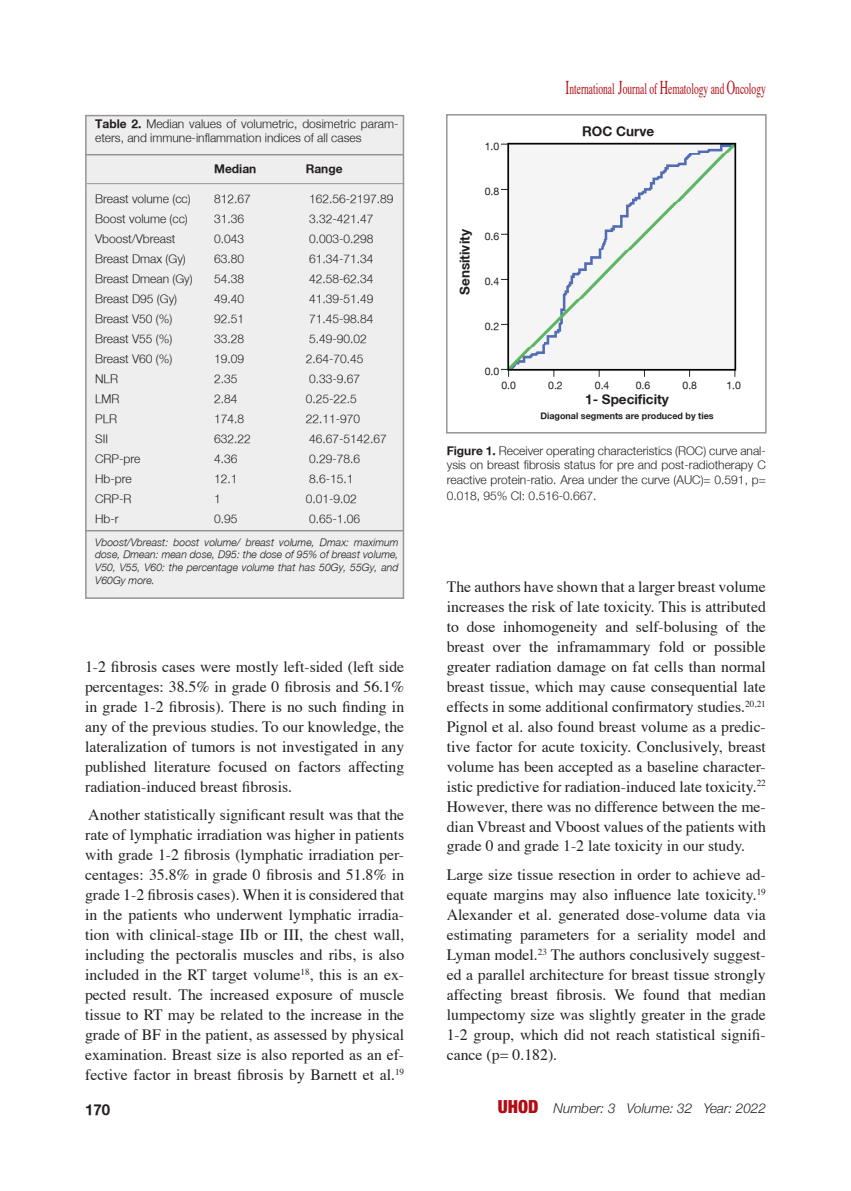
<style>
.page{position:relative;width:851px;height:1191px;background:#fff}
.page>*{position:absolute;margin:0;border:0;box-sizing:border-box;transform-origin:0 0}
.t1{font:15.9px "Times";color:#b00d15;scale:.6 1}
.t2{font:15.75px/20px "Times";color:#231f20;text-align:justify}
.t3{font:700 15px "Helvetica Neu";color:#231f20}
.t4{font:700 13.5px "Helvetica Neu";color:#231f20}
.t5{font:italic 300 13.5px "Helvetica Neue";color:#231f20}
.t6{font:300 12px/14.4px "Helvetica Neu";color:#231f20}
.t7{font:700 12px "Helvetica Neu";color:#231f20}
.t8{font:italic 300 10.5px/12.6px "Helvetica Neu";color:#231f20;text-align:justify}
.t9{font:10.5px "Helvetica Neu";color:#231f20}
.t10{font:700 9px "Helvetica Neu";color:#231f20}
.s1{font-weight:700}
.s2{font-size:19.5px}
.s3{font-weight:900;font-style:normal;font-stretch:condensed;font-size:18px;color:#b00d15}
</style>
<div class="page">
<div style="left:86px;top:116px;width:317px;height:482px;background:#eeeeef"></div>
<div style="left:85px;top:115px;width:319px;height:484px;border:2px solid #939598"></div>
<hr style="left:85px;top:154px;width:318px;height:1px;background:#939598">
<hr style="left:87px;top:183px;width:317px;height:1px;background:#939598">
<hr style="left:85px;top:530px;width:318px;height:1px;background:#939598">
<img style="left:501px;top:142px;width:236px;height:235px">
<div style="left:446px;top:114px;width:320px;height:319px;border:2px solid #939598"></div>
<p class="t6" style="left:95px;top:116px;width:305px"><span class="s1">Table 2.</span> Median values of volumetric, dosimetric param&shy;eters, and immune-inflammation indices of all cases</p>
<p class="t7" style="left:214px;top:161px;width:44px">Median</p>
<p class="t7" style="left:306px;top:161px;width:38px">Range</p>
<p class="t6" style="left:95px;top:192px;width:97px">Breast volume (cc)</p>
<p class="t6" style="left:214px;top:192px;width:38px">812.67</p>
<p class="t6" style="left:309px;top:192px;width:86px">162.56-2197.89</p>
<p class="t6" style="left:95px;top:212px;width:94px">Boost volume (cc)</p>
<p class="t6" style="left:214px;top:212px;width:32px">31.36</p>
<p class="t6" style="left:309px;top:212px;width:66px">3.32-421.47</p>
<p class="t6" style="left:95px;top:231px;width:82px">Vboost/Vbreast</p>
<p class="t6" style="left:214px;top:231px;width:32px">0.043</p>
<p class="t6" style="left:309px;top:231px;width:66px">0.003-0.298</p>
<p class="t6" style="left:95px;top:251px;width:92px">Breast Dmax (Gy)</p>
<p class="t6" style="left:214px;top:251px;width:32px">63.80</p>
<p class="t6" style="left:309px;top:251px;width:66px">61.34-71.34</p>
<p class="t6" style="left:95px;top:271px;width:99px">Breast Dmean (Gy)</p>
<p class="t6" style="left:214px;top:271px;width:32px">54.38</p>
<p class="t6" style="left:309px;top:271px;width:66px">42.58-62.34</p>
<p class="t6" style="left:95px;top:291px;width:84px">Breast D95 (Gy)</p>
<p class="t6" style="left:214px;top:291px;width:32px">49.40</p>
<p class="t6" style="left:309px;top:291px;width:66px">41.39-51.49</p>
<p class="t6" style="left:95px;top:311px;width:79px">Breast V50 (%)</p>
<p class="t6" style="left:214px;top:311px;width:32px">92.51</p>
<p class="t6" style="left:309px;top:311px;width:66px">71.45-98.84</p>
<p class="t6" style="left:95px;top:331px;width:79px">Breast V55 (%)</p>
<p class="t6" style="left:214px;top:331px;width:32px">33.28</p>
<p class="t6" style="left:309px;top:331px;width:59px">5.49-90.02</p>
<p class="t6" style="left:95px;top:351px;width:79px">Breast V60 (%)</p>
<p class="t6" style="left:214px;top:351px;width:32px">19.09</p>
<p class="t6" style="left:306px;top:351px;width:59px">2.64-70.45</p>
<p class="t6" style="left:95px;top:371px;width:24px">NLR</p>
<p class="t6" style="left:214px;top:371px;width:25px">2.35</p>
<p class="t6" style="left:309px;top:371px;width:53px">0.33-9.67</p>
<p class="t6" style="left:95px;top:391px;width:26px">LMR</p>
<p class="t6" style="left:214px;top:391px;width:25px">2.84</p>
<p class="t6" style="left:306px;top:391px;width:53px">0.25-22.5</p>
<p class="t6" style="left:95px;top:411px;width:24px">PLR</p>
<p class="t6" style="left:214px;top:411px;width:32px">174.8</p>
<p class="t6" style="left:306px;top:411px;width:56px">22.11-970</p>
<p class="t6" style="left:95px;top:431px;width:14px">SII</p>
<p class="t6" style="left:214px;top:431px;width:38px">632.22</p>
<p class="t6" style="left:309px;top:431px;width:79px">46.67-5142.67</p>
<p class="t6" style="left:95px;top:451px;width:47px">CRP-pre</p>
<p class="t6" style="left:214px;top:451px;width:25px">4.36</p>
<p class="t6" style="left:309px;top:451px;width:53px">0.29-78.6</p>
<p class="t6" style="left:95px;top:471px;width:38px">Hb-pre</p>
<p class="t6" style="left:214px;top:471px;width:25px">12.1</p>
<p class="t6" style="left:309px;top:471px;width:46px">8.6-15.1</p>
<p class="t6" style="left:95px;top:491px;width:38px">CRP-R</p>
<p class="t6" style="left:214px;top:491px;width:8px">1</p>
<p class="t6" style="left:306px;top:491px;width:53px">0.01-9.02</p>
<p class="t6" style="left:95px;top:511px;width:25px">Hb-r</p>
<p class="t6" style="left:214px;top:511px;width:25px">0.95</p>
<p class="t6" style="left:309px;top:511px;width:53px">0.65-1.06</p>
<p class="t8" style="left:95px;top:535px;width:305px">Vboost/Vbreast: boost volume/ breast volume, Dmax: maximum dose, Dmean: mean dose, D95: the dose of 95% of breast volume, V50, V55, V60: the percentage volume that has 50Gy, 55Gy, and V60Gy more.</p>
<p class="t2" style="left:85px;top:658px;width:320px">1-2 fibrosis cases were mostly left-sided (left side percentages: 38.5% in grade 0 fibrosis and 56.1% in grade 1-2 fibrosis). There is no such finding in any of the previous studies. To our knowledge, the lateralization of tumors is not investigated in any published literature focused on factors affecting radiation-induced breast fibrosis.</p>
<p class="t2" style="left:85px;top:806px;width:320px">Another statistically significant result was that the rate of lymphatic irradiation was higher in patients with grade 1-2 fibrosis (lymphatic irradiation per&shy;centages: 35.8% in grade 0 fibrosis and 51.8% in grade 1-2 fibrosis cases). When it is considered that in the patients who underwent lymphatic irradia&shy;tion with clinical-stage IIb or III, the chest wall, including the pectoralis muscles and ribs, is also included in the RT target volume<sup>18</sup>, this is an ex&shy;pected result. The increased exposure of muscle tissue to RT may be related to the increase in the grade of BF in the patient, as assessed by physical examination. Breast size is also reported as an ef&shy;fective factor in breast fibrosis by Barnett et al.<sup>19</sup></p>
<p class="t1" style="left:565px;top:78px;width:335px"><span class="s2">I</span>nternational <span class="s2">J</span>ournal of <span class="s2">H</span>ematology and <span class="s2">O</span>ncology</p>
<p class="t4" style="left:456px;top:295px;width:67px;rotate:-90deg">Sensitivity</p>
<p class="t9" style="left:484px;top:140px;width:16px">1.0</p>
<p class="t9" style="left:484px;top:185px;width:16px">0.8</p>
<p class="t9" style="left:484px;top:230px;width:16px">0.6</p>
<p class="t9" style="left:484px;top:275px;width:16px">0.4</p>
<p class="t9" style="left:484px;top:320px;width:16px">0.2</p>
<p class="t9" style="left:484px;top:365px;width:16px">0.0</p>
<p class="t4" style="left:582px;top:123px;width:74px">ROC Curve</p>
<p class="t9" style="left:501px;top:378px;width:16px">0.0</p>
<p class="t9" style="left:548px;top:378px;width:16px">0.2</p>
<p class="t9" style="left:594px;top:378px;width:16px">0.4</p>
<p class="t9" style="left:635px;top:378px;width:16px">0.6</p>
<p class="t9" style="left:682px;top:378px;width:16px">0.8</p>
<p class="t9" style="left:726px;top:378px;width:16px">1.0</p>
<p class="t4" style="left:585px;top:390px;width:85px">1- Specificity</p>
<p class="t10" style="left:540px;top:410px;width:175px">Diagonal segments are produced by ties</p>
<p class="t6" style="left:446px;top:443px;width:320px;text-align:justify"><span class="s1">Figure 1.</span> Receiver operating characteristics (ROC) curve anal&shy;ysis on breast fibrosis status for pre and post-radiotherapy C reactive protein-ratio. Area under the curve (AUC)= 0.591, p=</p>
<p class="t6" style="left:446px;top:488px;width:151px">0.018, 95% CI: 0.516-0.667.</p>
<p class="t2" style="left:446px;top:577px;width:320px">The authors have shown that a larger breast volume increases the risk of late toxicity. This is attributed to dose inhomogeneity and self-bolusing of the breast over the inframammary fold or possible greater radiation damage on fat cells than normal breast tissue, which may cause consequential late effects in some additional confirmatory studies.<sup>20,21<br></sup>Pignol et al. also found breast volume as a predic&shy;tive factor for acute toxicity. Conclusively, breast volume has been accepted as a baseline character&shy;istic predictive for radiation-induced late toxicity.<sup>22<br></sup>However, there was no difference between the me&shy;dian Vbreast and Vboost values of the patients with grade 0 and grade 1-2 late toxicity in our study.</p>
<p class="t2" style="left:446px;top:865px;width:320px">Large size tissue resection in order to achieve ad&shy;equate margins may also influence late toxicity.<sup>19<br></sup>Alexander et al. generated dose-volume data via estimating parameters for a seriality model and Lyman model.<sup>23</sup> The authors conclusively suggest&shy;ed a parallel architecture for breast tissue strongly affecting breast fibrosis. We found that median lumpectomy size was slightly greater in the grade 1-2 group, which did not reach statistical signifi&shy;cance (p= 0.182).</p>
<p class="t3" style="left:85px;top:1100px;width:27px">170</p>
<p class="t5" style="left:498px;top:1097px;width:269px"><span class="s3">UHOD</span> Number: 3 Volume: 32 Year: 2022</p>
</div>
